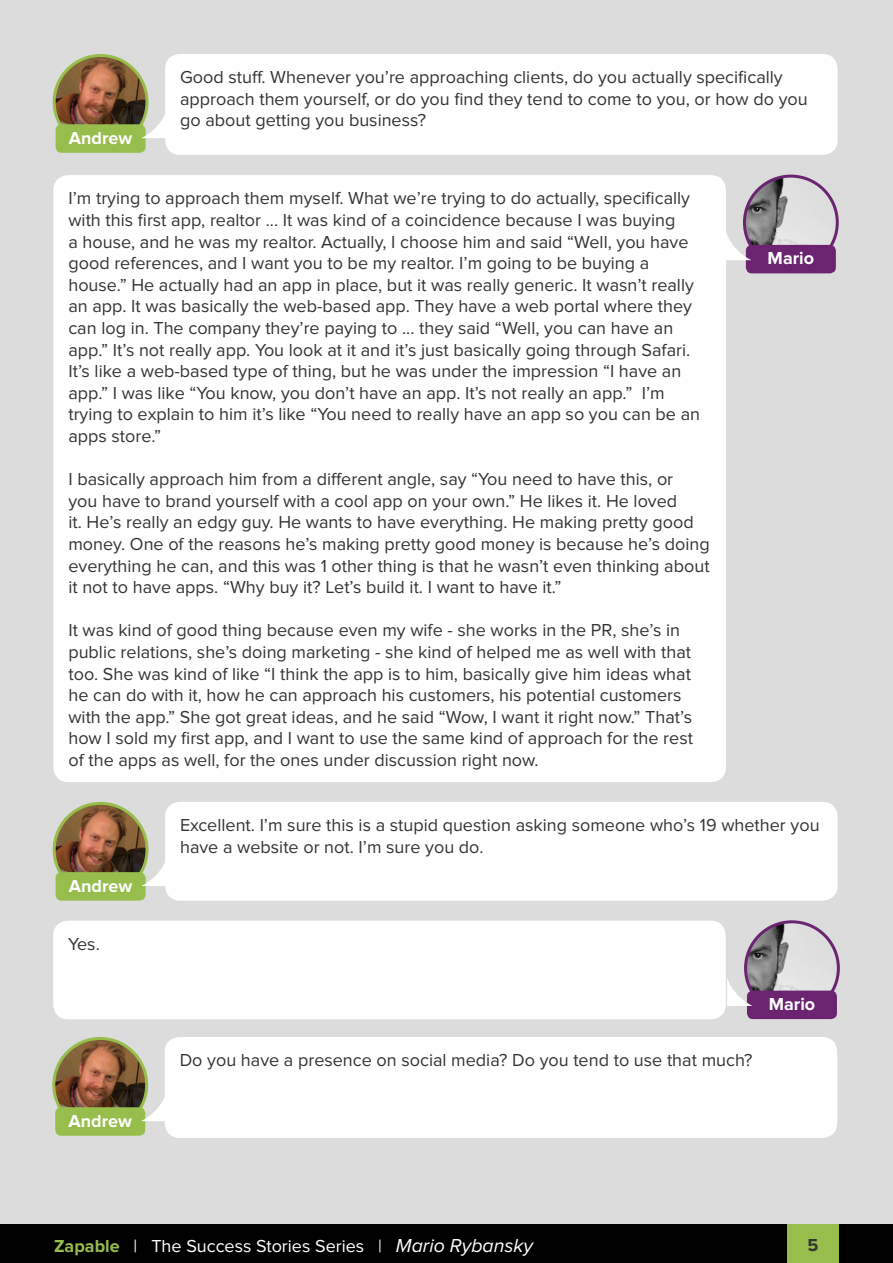
<style>
.page{position:relative;width:893px;height:1263px;background:#dcdcdc}
.page>*{position:absolute;margin:0;border:0;box-sizing:border-box;transform-origin:0 0}
.t1{font:18px/21.6px "Proxima Nova";color:#343434}
.t2{font:18px "Proxima Nova";color:#fff}
.t3{font:700 18px "Proxima Nova";color:#fff}
.t4{font:700 18px "Proxima Nova";color:#343434}
.s1{font-weight:700;color:#97bd4c}
.s2{font-style:italic;font-size:19.5px}
</style>
<div class="page">
<div style="left:0;top:1224px;width:893px;height:39px;background:#000"></div>
<div style="left:787px;top:1224px;width:52px;height:39px;background:#97bd4c"></div>
<div style="left:165px;top:54px;width:673px;height:101px;background:#fff;border-radius:15px"></div>
<img style="left:54px;top:56px;width:93px;height:92px;border-radius:46px">
<div style="left:53px;top:54px;width:95px;height:96px;border:3px solid #97bd4c;border-radius:50%"></div>
<div style="left:56px;top:124px;width:90px;height:29px;background:#97bd4c;border-radius:6px"></div>
<svg style="left:141px;top:110px;width:24px;height:28px"></svg>
<div style="left:53px;top:175px;width:673px;height:607px;background:#fff;border-radius:15px"></div>
<img style="left:744px;top:176px;width:93px;height:93px;border-radius:46px">
<div style="left:743px;top:175px;width:96px;height:95px;border:3px solid #6a2470;border-radius:50%"></div>
<div style="left:746px;top:245px;width:90px;height:28px;background:#6a2470;border-radius:6px"></div>
<svg style="left:726px;top:232px;width:25px;height:28px"></svg>
<div style="left:165px;top:802px;width:673px;height:99px;background:#fff;border-radius:15px"></div>
<img style="left:54px;top:803px;width:93px;height:93px;border-radius:46px">
<div style="left:53px;top:802px;width:95px;height:96px;border:3px solid #97bd4c;border-radius:50%"></div>
<div style="left:56px;top:872px;width:90px;height:29px;background:#97bd4c;border-radius:6px"></div>
<svg style="left:141px;top:857px;width:24px;height:29px"></svg>
<div style="left:53px;top:920px;width:673px;height:99px;background:#fff;border-radius:15px"></div>
<img style="left:745px;top:922px;width:93px;height:92px;border-radius:46px">
<div style="left:744px;top:920px;width:96px;height:96px;border:3px solid #6a2470;border-radius:50%"></div>
<div style="left:747px;top:990px;width:90px;height:29px;background:#6a2470;border-radius:6px"></div>
<svg style="left:727px;top:977px;width:26px;height:29px"></svg>
<div style="left:165px;top:1037px;width:672px;height:101px;background:#fff;border-radius:15px"></div>
<img style="left:54px;top:1038px;width:93px;height:93px;border-radius:46px">
<div style="left:52px;top:1037px;width:96px;height:96px;border:3px solid #97bd4c;border-radius:50%"></div>
<div style="left:55px;top:1107px;width:90px;height:29px;background:#97bd4c;border-radius:6px"></div>
<svg style="left:141px;top:1093px;width:24px;height:28px"></svg>
<p class="t3" style="left:69px;top:127px;width:65px">Andrew</p>
<p class="t1" style="left:180px;top:67px;width:629px">Good stuff. Whenever you’re approaching clients, do you actually specifically approach them yourself, or do you find they tend to come to you, or how do you go about getting you business?</p>
<p class="t1" style="left:68px;top:188px;width:633px">I’m trying to approach them myself. What we’re trying to do actually, specifically with this first app, realtor ... It was kind of a coincidence because I was buying<br>a house, and he was my realtor. Actually, I choose him and said “Well, you have good references, and I want you to be my realtor. I’m going to be buying a house.” He actually had an app in place, but it was really generic. It wasn’t really an app. It was basically the web-based app. They have a web portal where they can log in. The company they’re paying to ... they said “Well, you can have an app.” It’s not really app. You look at it and it’s just basically going through Safari.<br>It’s like a web-based type of thing, but he was under the impression “I have an app.” I was like “You know, you don’t have an app. It’s not really an app.” I’m trying to explain to him it’s like “You need to really have an app so you can be an apps store.”</p>
<p class="t1" style="left:68px;top:469px;width:643px">I basically approach him from a different angle, say “You need to have this, or<br>you have to brand yourself with a cool app on your own.” He likes it. He loved<br>it. He’s really an edgy guy. He wants to have everything. He making pretty good money. One of the reasons he’s making pretty good money is because he’s doing everything he can, and this was 1 other thing is that he wasn’t even thinking about it not to have apps. “Why buy it? Let’s build it. I want to have it.”</p>
<p class="t1" style="left:68px;top:620px;width:626px">It was kind of good thing because even my wife - she works in the PR, she’s in public relations, she’s doing marketing - she kind of helped me as well with that too. She was kind of like “I think the app is to him, basically give him ideas what he can do with it, how he can approach his customers, his potential customers with the app.” She got great ideas, and he said “Wow, I want it right now.” That’s how I sold my first app, and I want to use the same kind of approach for the rest of the apps as well, for the ones under discussion right now.</p>
<p class="t3" style="left:768px;top:248px;width:48px">Mario</p>
<p class="t3" style="left:69px;top:875px;width:65px">Andrew</p>
<p class="t1" style="left:68px;top:933px;width:33px">Yes.</p>
<p class="t3" style="left:68px;top:1110px;width:65px">Andrew</p>
<p class="t1" style="left:180px;top:814px;width:641px">Excellent. I’m sure this is a stupid question asking someone who’s 19 whether you have a website or not. I’m sure you do.</p>
<p class="t1" style="left:180px;top:1050px;width:574px">Do you have a presence on social media? Do you tend to use that much?</p>
<p class="t3" style="left:769px;top:994px;width:48px">Mario</p>
<p class="t2" style="left:54px;top:1235px;width:481px"><span class="s1">Zapable</span> | The Success Stories Series | <span class="s2">Mario Rybansky</span></p>
<p class="t4" style="left:807px;top:1234px;width:12px">5</p>
</div>
